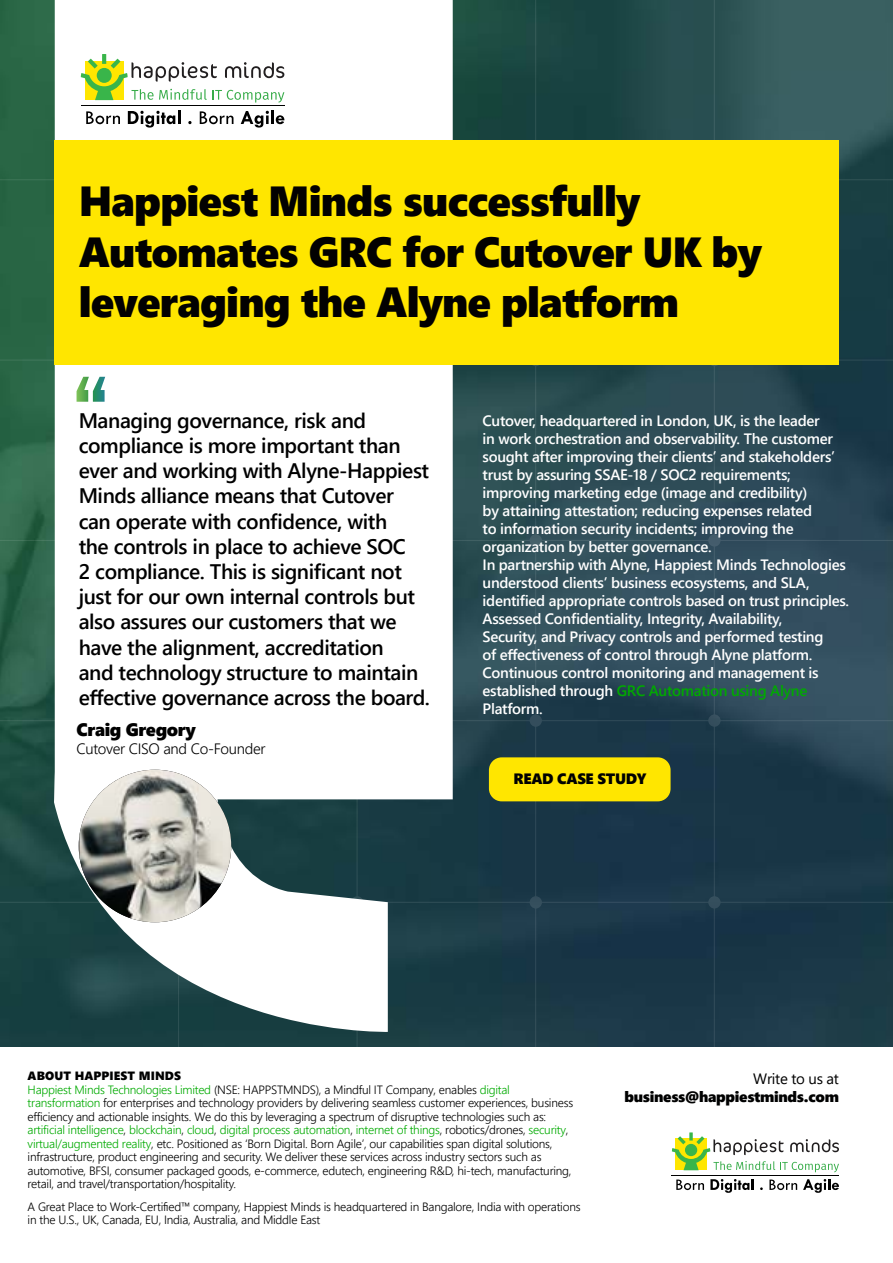
<style>
.page{position:relative;width:893px;height:1263px;background:#fff}
.page>*{position:absolute;margin:0;border:0;box-sizing:border-box;transform-origin:0 0}
.t1{font:42px/50.4px "Segoe UI Black";letter-spacing:-.02em;color:#020101}
.t2{font:600 21px/25.2px "Segoe UI";letter-spacing:-.02em;color:#000}
.t3{font:18px "Segoe UI Black";letter-spacing:-.02em;color:#000}
.t4{font:600 15px/18px "Segoe UI";letter-spacing:-.02em;color:#fff}
.t5{font:15px "Segoe UI Black";letter-spacing:-.02em;color:#000101}
.t6{font:300 15px "Segoe UI";letter-spacing:-.02em;color:#000}
.t7{font:15px "Segoe UI";letter-spacing:-.02em;color:#000101}
.t8{font:300 12px/13.5px "Segoe UI";letter-spacing:-.02em;color:#000101}
.t9{font:12px "Segoe UI Black";letter-spacing:.01em;color:#000101}
.s1{color:#0a0}
</style>
<div class="page">
<img style="left:0;top:0;width:893px;height:1046px">
<hr style="left:178px;top:179px;width:1px;height:1084px;background:#fff">
<hr style="left:357px;top:0;width:1px;height:1263px;background:#fff">
<hr style="left:535px;top:0;width:1px;height:1263px;background:#fff">
<hr style="left:714px;top:0;width:1px;height:1263px;background:#fff">
<hr style="left:0;top:902px;width:893px;height:1px;background:#fff">
<hr style="left:0;top:720px;width:893px;height:1px;background:#fff">
<hr style="left:0;top:540px;width:893px;height:1px;background:#fff">
<hr style="left:0;top:360px;width:893px;height:1px;background:#fff">
<hr style="left:0;top:179px;width:893px;height:1px;background:#fff">
<div style="left:530px;top:354px;width:12px;height:12px;background:#325456;border-radius:50%"></div>
<div style="left:530px;top:534px;width:12px;height:13px;background:#46616a;border-radius:50%"></div>
<div style="left:530px;top:714px;width:12px;height:13px;background:#344d5c;border-radius:50%"></div>
<div style="left:530px;top:896px;width:12px;height:12px;background:#344e5c;border-radius:50%"></div>
<div style="left:708px;top:354px;width:13px;height:12px;background:#3f5d65;border-radius:50%"></div>
<svg style="left:708px;top:534px;width:13px;height:13px"></svg>
<svg style="left:708px;top:714px;width:13px;height:13px"></svg>
<div style="left:708px;top:896px;width:13px;height:12px;background:#344e5c;border-radius:50%"></div>
<svg style="left:54px;top:0;width:399px;height:1038px"></svg>
<div style="left:55px;top:140px;width:784px;height:225px;background:#ffe600"></div>
<hr style="left:81px;top:105px;width:203px;height:1px;background:#000">
<svg style="left:81px;top:54px;width:203px;height:49px"></svg>
<svg style="left:86px;top:111px;width:34px;height:13px"></svg>
<svg style="left:128px;top:111px;width:53px;height:17px"></svg>
<svg style="left:188px;top:121px;width:4px;height:3px"></svg>
<svg style="left:200px;top:111px;width:33px;height:13px"></svg>
<svg style="left:241px;top:111px;width:43px;height:17px"></svg>
<svg style="left:77px;top:377px;width:28px;height:25px"></svg>
<hr style="left:672px;top:1174px;width:167px;height:1px;background:#000">
<svg style="left:672px;top:1132px;width:167px;height:40px"></svg>
<svg style="left:676px;top:1179px;width:28px;height:11px"></svg>
<svg style="left:710px;top:1179px;width:44px;height:14px"></svg>
<svg style="left:769px;top:1179px;width:28px;height:11px"></svg>
<svg style="left:803px;top:1179px;width:36px;height:14px"></svg>
<img style="left:79px;top:770px;width:152px;height:152px">
<div style="left:489px;top:757px;width:182px;height:44px;background:#ffe600;border-radius:13px"></div>
<h1 class="t1" style="left:79px;top:174px;width:685px">Happiest Minds successfully<br>Automates GRC for Cutover UK by leveraging the Alyne platform</h1>
<p class="t2" style="left:79px;top:406px;width:353px">Managing governance, risk and compliance is more important than ever and working with Alyne-Happiest Minds alliance means that Cutover can operate with confidence, with<br>the controls in place to achieve SOC<br>2 compliance. This is significant not just for our own internal controls but also assures our customers that we have the alignment, accreditation<br>and technology structure to maintain effective governance across the board.</p>
<p class="t4" style="left:483px;top:410px;width:368px">Cutover, headquartered in London, UK, is the leader<br>in work orchestration and observability. The customer sought after improving their clients’ and stakeholders’ trust by assuring SSAE-18 / SOC2 requirements; improving marketing edge (image and credibility)<br>by attaining attestation; reducing expenses related<br>to information security incidents; improving the organization by better governance.<br>In partnership with Alyne, Happiest Minds Technologies understood clients’ business ecosystems, and SLA, identified appropriate controls based on trust principles.<br>Assessed Confidentiality, Integrity, Availability,<br>Security, and Privacy controls and performed testing<br>of effectiveness of control through Alyne platform.<br>Continuous control monitoring and management is established through <span class="s1">GRC Automation using Alyne </span>Platform.</p>
<h3 class="t3" style="left:77px;top:716px;width:121px">Craig Gregory</h3>
<p class="t6" style="left:77px;top:734px;width:191px">Cutover CISO and Co-Founder</p>
<p class="t5" style="left:513px;top:768px;width:135px">READ CASE STUDY</p>
<p class="t9" style="left:28px;top:1067px;width:155px">ABOUT HAPPIEST MINDS</p>
<p class="t8" style="left:28px;top:1082px;width:547px"><span class="s1">Happiest Minds Technologies Limited</span> (NSE: HAPPSTMNDS), a Mindful IT Company, enables <span class="s1">digital transformation</span> for enterprises and technology providers by delivering seamless customer experiences, business efficiency and actionable insights. We do this by leveraging a spectrum of disruptive technologies such as: <span class="s1">artificial intelligence</span>, <span class="s1">blockchain</span>, <span class="s1">cloud</span>, <span class="s1">digital process automation</span>, <span class="s1">internet of things</span>, robotics/drones, <span class="s1">security</span>, <span class="s1">virtual/augmented reality</span>, etc. Positioned as ‘Born Digital. Born Agile’, our capabilities span digital solutions, infrastructure, product engineering and security. We deliver these services across industry sectors such as automotive, BFSI, consumer packaged goods, e-commerce, edutech, engineering R&amp;D, hi-tech, manufacturing, retail, and travel/transportation/hospitality.</p>
<p class="t8" style="left:28px;top:1199px;width:554px">A Great Place to Work-Certified™ company, Happiest Minds is headquartered in Bangalore, India with operations in the U.S., UK, Canada, EU, India, Australia, and Middle East</p>
<p class="t7" style="left:753px;top:1065px;width:87px">Write to us at</p>
<p class="t5" style="left:624px;top:1086px;width:216px">business@happiestminds.com</p>
</div>
